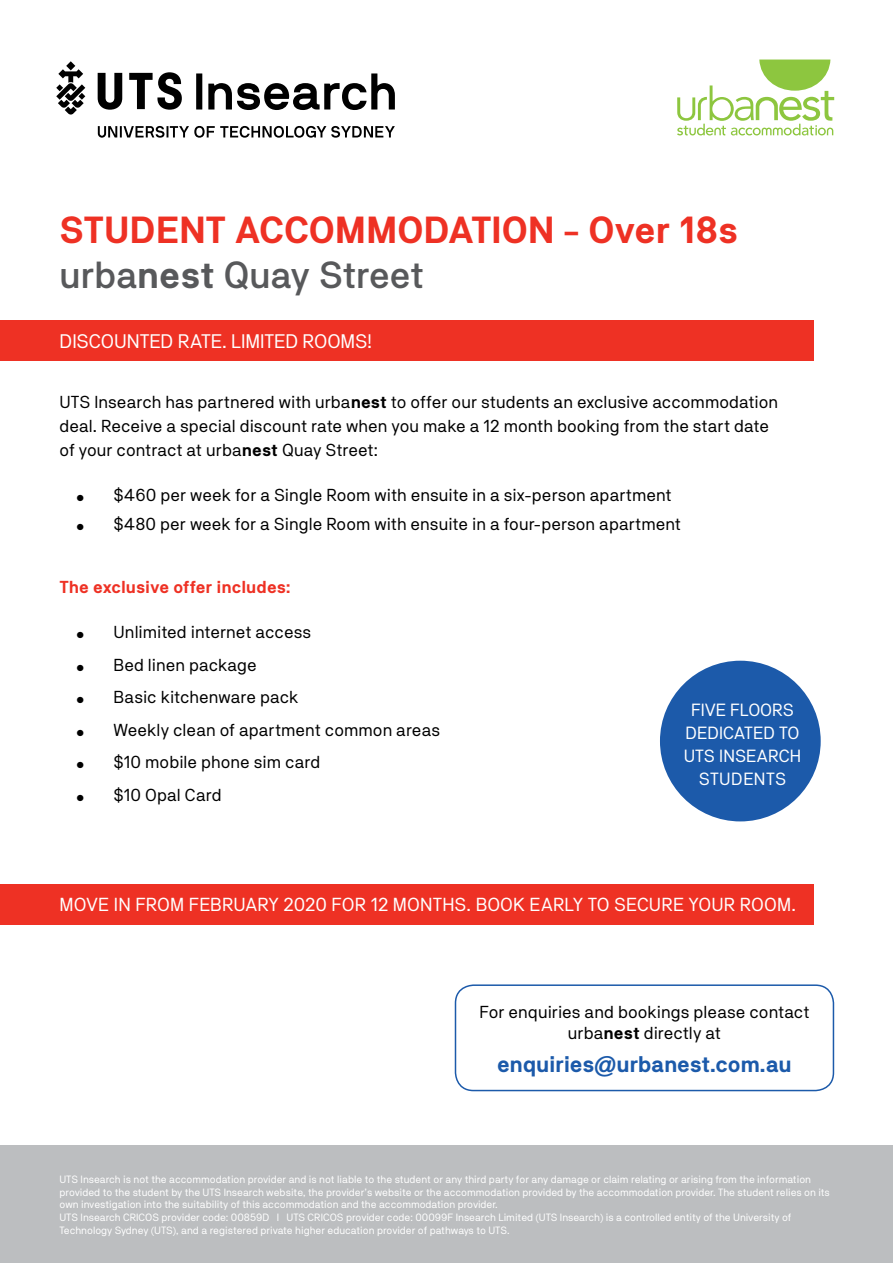
<style>
.page{position:relative;width:893px;height:1263px;background:#fff}
.page>*{position:absolute;margin:0;border:0;box-sizing:border-box;transform-origin:0 0}
.t1{font:700 37.5px/45px "NB Akademie Std";letter-spacing:-.01em;color:#ee3124}
.t2{font:700 22.5px "NB Akademie Std";letter-spacing:-.015em;color:#1c5aaa}
.t3{font:19.5px "NB Akademie Std";letter-spacing:-.005em;color:#fff}
.t4{font:18.75px "NB Akademie Std";letter-spacing:.005em;color:#fff}
.t5{font:17.55px/23px "NB Akademie Std";color:#fff;text-align:center}
.t6{font:17.25px/24px "NB Akademie Std";color:#000}
.t7{font:700 17.25px "NB Akademie Std";letter-spacing:-.005em;color:#ee3124}
.t8{font:10.5px/12.6px "NB Akademie Std";color:#fff}
.s1{font-weight:500;color:#58595b}
.s2{color:#58595b}
.s3{font-weight:700}
.s4{font-size:12px}
</style>
<div class="page">
<div style="left:0;top:1145px;width:893px;height:118px;background:#bcbec0"></div>
<svg style="left:677px;top:60px;width:157px;height:75px"></svg>
<svg style="left:98px;top:126px;width:297px;height:12px"></svg>
<div style="left:196px;top:73px;width:6px;height:37px;background:#000"></div>
<svg style="left:208px;top:73px;width:187px;height:37px"></svg>
<svg style="left:98px;top:73px;width:24px;height:37px"></svg>
<svg style="left:129px;top:72px;width:53px;height:38px"></svg>
<svg style="left:56px;top:61px;width:29px;height:54px"></svg>
<div style="left:0;top:320px;width:813px;height:40px;background:#ee3124"></div>
<div style="left:0;top:884px;width:813px;height:41px;background:#ee3124"></div>
<div style="left:660px;top:661px;width:161px;height:160px;background:#1c5aaa;border-radius:50%"></div>
<div style="left:455px;top:984px;width:379px;height:107px;border:2px solid #1c5aaa;border-radius:18px"></div>
<h1 class="t1" style="left:60px;top:207px;width:680px">STUDENT ACCOMMODATION - Over 18s <span class="s1">urba</span><span class="s2">nest</span> <span class="s1">Quay Street</span></h1>
<h3 class="t3" style="left:60px;top:330px;width:314px">DISCOUNTED RATE. LIMITED ROOMS!</h3>
<h3 class="t6" style="left:60px;top:390px;width:720px">UTS Insearch has partnered with urba<span class="s3">nest</span> to offer our students an exclusive accommodation deal. Receive a special discount rate when you make a 12 month booking from the start date of your contract at urba<span class="s3">nest</span> Quay Street:</h3>
<h3 class="t6" style="left:77px;top:483px;width:597px"><span class="s4">•</span> $460 per week for a Single Room with ensuite in a six-person apartment</h3>
<h3 class="t6" style="left:77px;top:512px;width:606px"><span class="s4">•</span> $480 per week for a Single Room with ensuite in a four-person apartment</h3>
<h3 class="t7" style="left:60px;top:577px;width:232px">The exclusive offer includes:</h3>
<h3 class="t6" style="left:77px;top:620px;width:236px"><span class="s4">•</span> Unlimited internet access</h3>
<h3 class="t6" style="left:77px;top:652px;width:182px"><span class="s4">•</span> Bed linen package</h3>
<h3 class="t6" style="left:77px;top:685px;width:223px"><span class="s4">•</span> Basic kitchenware pack</h3>
<h3 class="t6" style="left:77px;top:717px;width:365px"><span class="s4">•</span> Weekly clean of apartment common areas</h3>
<h3 class="t6" style="left:77px;top:750px;width:245px"><span class="s4">•</span> $10 mobile phone sim card</h3>
<h3 class="t6" style="left:77px;top:782px;width:147px"><span class="s4">•</span> $10 Opal Card</h3>
<h3 class="t5" style="left:684px;top:699px;width:119px">FIVE FLOORS<br>DEDICATED TO<br>UTS INSEARCH<br>STUDENTS</h3>
<h3 class="t4" style="left:60px;top:894px;width:738px">MOVE IN FROM FEBRUARY 2020 FOR 12 MONTHS. BOOK EARLY TO SECURE YOUR ROOM.</h3>
<h3 class="t6" style="left:479px;top:1001px;width:332px;line-height:20.7px;text-align:center">For enquiries and bookings please contact urba<span class="s3">nest</span> directly at</h3>
<h2 class="t2" style="left:497px;top:1051px;width:296px">enquiries@urbanest.com.au</h2>
<p class="t8" style="left:60px;top:1173px;width:772px">UTS Insearch is not the accommodation provider and is not liable to the student or any third party for any damage or claim relating or arising from the information provided to the student by the UTS Insearch website, the provider’s website or the accommodation provided by the accommodation provider. The student relies on its own investigation into the suitability of this accommodation and the accommodation provider.<br>UTS Insearch CRICOS provider code: 00859D I UTS CRICOS provider code: 00099F Insearch Limited (UTS Insearch) is a controlled entity of the University of Technology Sydney (UTS), and a registered private higher education provider of pathways to UTS.</p>
</div>
